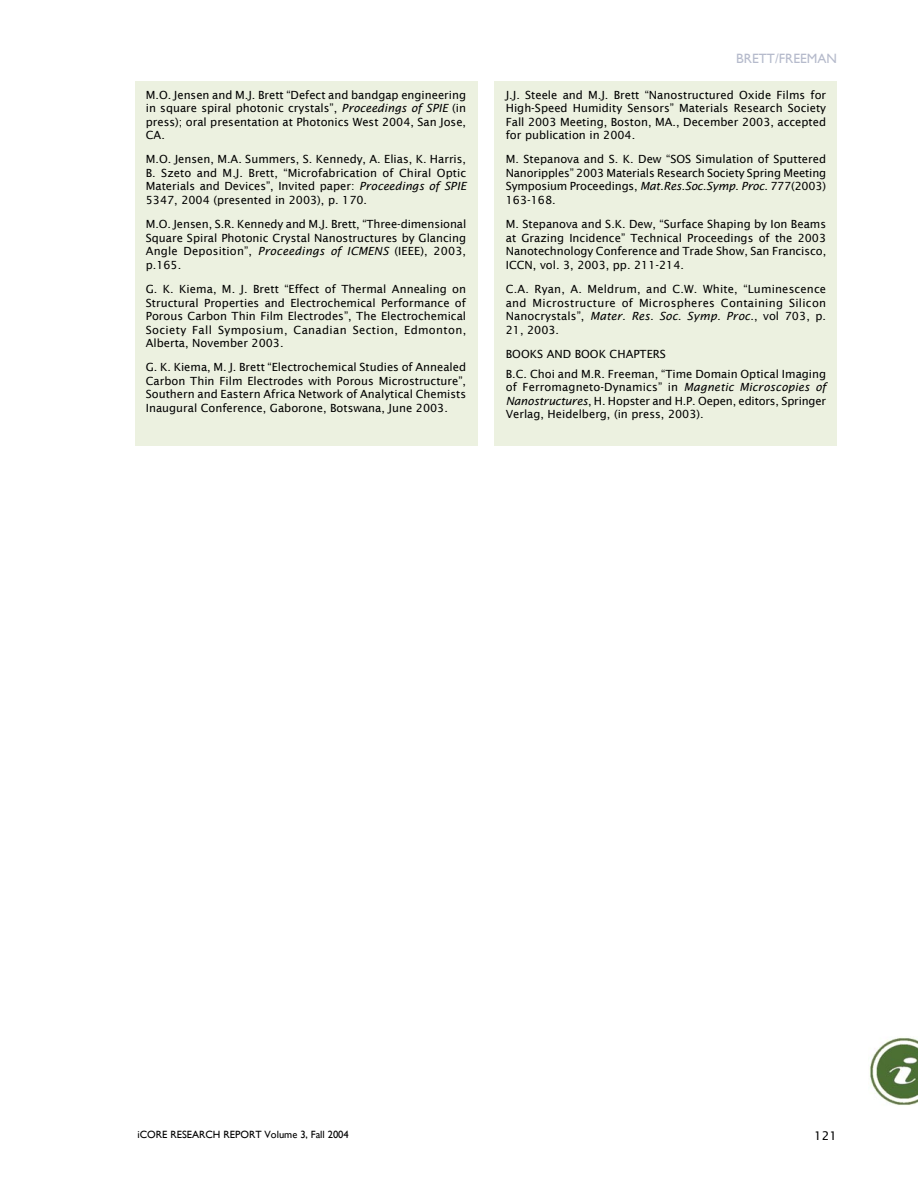
<style>
.page{position:relative;width:918px;height:1188px;background:#fff}
.page>*{position:absolute;margin:0;border:0;box-sizing:border-box;transform-origin:0 0}
.t1{font:13.5px "Gill Sans";color:#b6bbcc}
.t2{font:12px "Lucida Sans";color:#000}
.publications{font:11.25px/13.5px "Lucida Sans";color:#000;text-align:justify}
.Pub_subhead{font:11.25px "Lucida Sans";color:#000}
.t3{font:10.5px "Gill Sans";color:#000}
.s1{font-style:italic}
</style>
<div class="page">
<div style="left:135px;top:81px;width:343px;height:365px;background:#ecf1e0"></div>
<div style="left:495px;top:81px;width:342px;height:365px;background:#ecf1e0"></div>
<img style="left:869px;top:1037px;width:49px;height:69px">
<p class="publications" style="left:146px;top:88px;width:322px">M.O. Jensen and M.J. Brett “Defect and bandgap engineering in square spiral photonic crystals”, <span class="s1">Proceedings of SPIE</span> (in press); oral presentation at Photonics West 2004, San Jose, CA.</p>
<p class="publications" style="left:146px;top:153px;width:322px">M.O. Jensen, M.A. Summers, S. Kennedy, A. Elias, K. Harris, B. Szeto and M.J. Brett, “Microfabrication of Chiral Optic Materials and Devices”, Invited paper: <span class="s1">Proceedings of SPIE </span>5347, 2004 (presented in 2003), p. 170.</p>
<p class="publications" style="left:146px;top:217px;width:322px">M.O. Jensen, S.R. Kennedy and M.J. Brett, “Three-dimensional Square Spiral Photonic Crystal Nanostructures by Glancing Angle Deposition”, <span class="s1">Proceedings of ICMENS</span> (IEEE), 2003, p.165.</p>
<p class="publications" style="left:146px;top:282px;width:322px">G. K. Kiema, M. J. Brett “Effect of Thermal Annealing on Structural Properties and Electrochemical Performance of Porous Carbon Thin Film Electrodes”, The Electrochemical Society Fall Symposium, Canadian Section, Edmonton, Alberta, November 2003.</p>
<p class="publications" style="left:146px;top:361px;width:322px">G. K. Kiema, M. J. Brett “Electrochemical Studies of Annealed Carbon Thin Film Electrodes with Porous Microstructure”, Southern and Eastern Africa Network of Analytical Chemists Inaugural Conference, Gaborone, Botswana, June 2003.</p>
<p class="t1" style="left:736px;top:51px;width:102px">BRETT/FREEMAN</p>
<p class="publications" style="left:506px;top:88px;width:322px">J.J. Steele and M.J. Brett “Nanostructured Oxide Films for High-Speed Humidity Sensors” Materials Research Society Fall 2003 Meeting, Boston, MA., December 2003, accepted for publication in 2004.</p>
<p class="publications" style="left:506px;top:153px;width:322px">M. Stepanova and S. K. Dew “SOS Simulation of Sputtered Nanoripples” 2003 Materials Research Society Spring Meeting Symposium Proceedings, <span class="s1">Mat.Res.Soc.Symp. Proc</span>. 777(2003)<br>163-168.</p>
<p class="publications" style="left:506px;top:217px;width:322px">M. Stepanova and S.K. Dew, “Surface Shaping by Ion Beams at Grazing Incidence” Technical Proceedings of the 2003<br>Nanotechnology Conference and Trade Show, San Francisco, ICCN, vol. 3, 2003, pp. 211-214.</p>
<p class="publications" style="left:506px;top:282px;width:322px">C.A. Ryan, A. Meldrum, and C.W. White, “Luminescence and Microstructure of Microspheres Containing Silicon Nanocrystals”, <span class="s1">Mater. Res. Soc. Symp. Proc</span>., vol 703, p.<br>21, 2003.</p>
<p class="Pub_subhead" style="left:506px;top:347px;width:162px">BOOKS AND BOOK CHAPTERS</p>
<p class="publications" style="left:506px;top:367px;width:322px">B.C. Choi and M.R. Freeman, “Time Domain Optical Imaging of Ferromagneto-Dynamics” in <span class="s1">Magnetic Microscopies of Nanostructures</span>, H. Hopster and H.P. Oepen, editors, Springer Verlag, Heidelberg, (in press, 2003).</p>
<p class="t3" style="left:138px;top:1128px;width:213px">iCORE RESEARCH REPORT Volume 3, Fall 2004</p>
<p class="t2" style="left:814px;top:1128px;width:24px">121</p>
</div>
